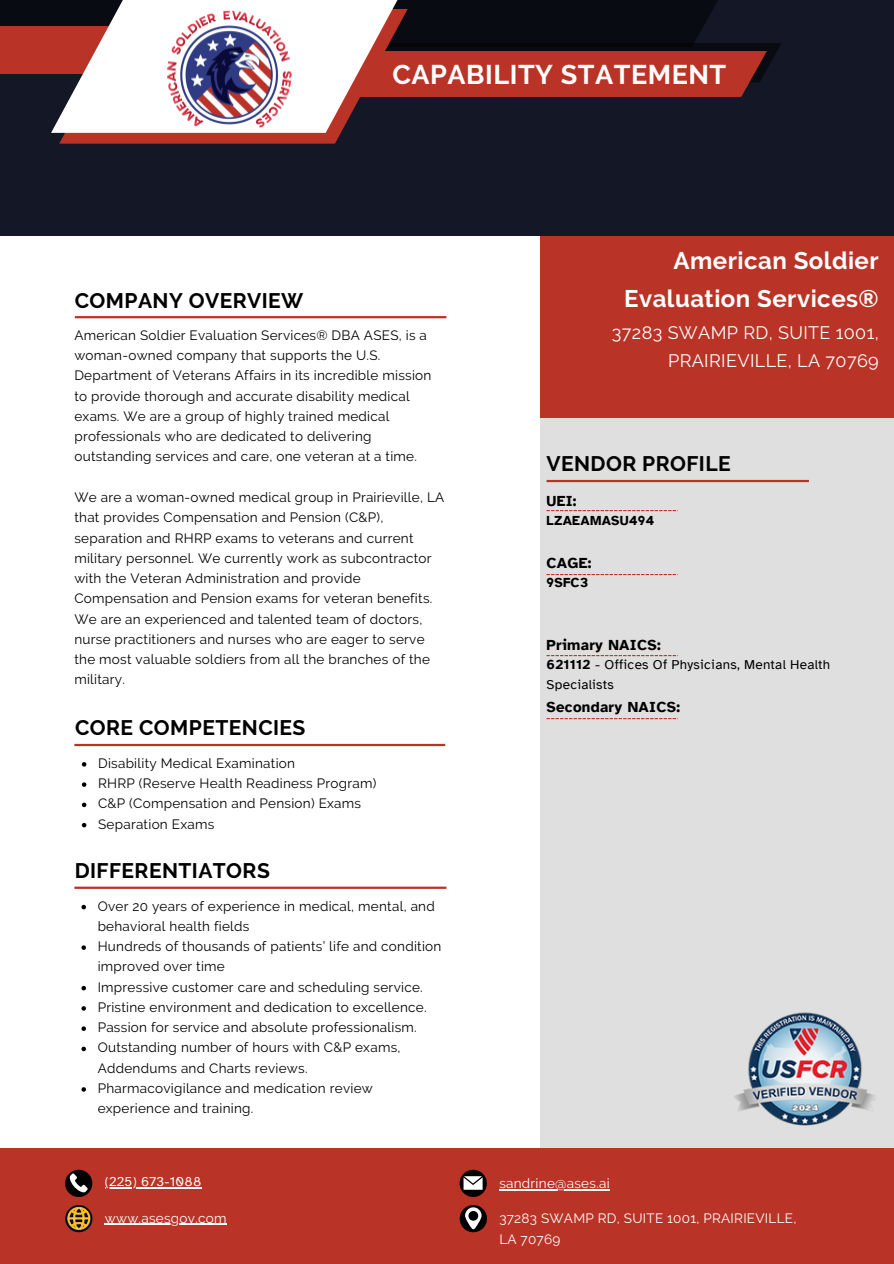
<style>
.page{position:relative;width:894px;height:1264px;background:#fff}
.page>*{position:absolute;margin:0;border:0;box-sizing:border-box;transform-origin:0 0}
.t1{font:700 27px "Raleway";letter-spacing:.02em;color:#fff}
.t2{font:700 24px/38.2px "Raleway";letter-spacing:.02em;color:#fff;text-align:right}
.t3{font:700 21px "Raleway";letter-spacing:.02em;color:#000}
.t4{font:18px/28.2px "Raleway";letter-spacing:.02em;color:#fff;text-align:right}
.t5{font:700 15px "Atkinson Hyperlegible";letter-spacing:.02em;color:#000}
.t6{font:13.5px/20.2px "Raleway";letter-spacing:.02em;color:#000}
.t7{font:13.5px/21.3px "Raleway";letter-spacing:.02em;color:#fff}
.t8{font:13.5px/20.2px "Atkinson Hyperlegible";letter-spacing:.02em;color:#000}
.t9{font:700 13.5px "Atkinson Hyperlegible";letter-spacing:.02em;color:#000}
.t10{font:13.5px "Atkinson Hyperlegible";letter-spacing:.02em;color:#fff}
.s1{font-weight:700}
</style>
<div class="page">
<div style="left:539px;top:290px;width:354px;height:914px;background:#dfdfdf"></div>
<div style="left:0;top:0;width:893px;height:236px;background:#131726"></div>
<svg style="left:0;top:0;width:781px;height:97px;background:#591e1e"></svg>
<svg style="left:59px;top:9px;width:348px;height:135px;fill:#ba3327"></svg>
<svg style="left:51px;top:0;width:346px;height:133px;background:#c1a5a4"></svg>
<div style="left:0;top:1148px;width:893px;height:115px;background:#ba3327"></div>
<div style="left:539px;top:236px;width:354px;height:181px;background:#ba3327"></div>
<hr style="left:75px;top:316px;width:371px;height:2px;background:#ba3327">
<hr style="left:74px;top:744px;width:371px;height:2px;background:#ba3327">
<hr style="left:546px;top:480px;width:262px;height:2px;background:#ba3327">
<hr style="left:74px;top:886px;width:372px;height:2px;background:#ba3327">
<svg style="left:65px;top:1204px;width:27px;height:27px"></svg>
<svg style="left:67px;top:1206px;width:23px;height:23px"></svg>
<hr style="left:105px;top:1223px;width:122px;height:1px;background:#fff">
<svg style="left:65px;top:1169px;width:27px;height:27px"></svg>
<svg style="left:70px;top:1173px;width:18px;height:19px"></svg>
<hr style="left:105px;top:1187px;width:97px;height:1px;background:#fff">
<svg style="left:459px;top:1204px;width:27px;height:27px"></svg>
<svg style="left:465px;top:1207px;width:16px;height:22px"></svg>
<hr style="left:499px;top:1188px;width:111px;height:1px;background:#fff">
<svg style="left:459px;top:1169px;width:27px;height:27px"></svg>
<svg style="left:463px;top:1176px;width:19px;height:13px"></svg>
<svg style="left:546px;top:510px;width:132px;height:1px"></svg>
<svg style="left:546px;top:574px;width:132px;height:1px"></svg>
<svg style="left:546px;top:655px;width:132px;height:1px"></svg>
<svg style="left:546px;top:718px;width:132px;height:1px"></svg>
<img style="left:734px;top:1012px;width:141px;height:114px">
<img style="left:144px;top:0;width:171px;height:140px">
<svg style="left:82px;top:762px;width:4px;height:4px"></svg>
<svg style="left:82px;top:782px;width:4px;height:4px"></svg>
<svg style="left:82px;top:802px;width:4px;height:5px"></svg>
<svg style="left:82px;top:822px;width:4px;height:5px"></svg>
<svg style="left:81px;top:904px;width:5px;height:5px"></svg>
<svg style="left:81px;top:945px;width:5px;height:4px"></svg>
<svg style="left:81px;top:985px;width:5px;height:5px"></svg>
<svg style="left:81px;top:1006px;width:5px;height:4px"></svg>
<svg style="left:81px;top:1026px;width:5px;height:4px"></svg>
<svg style="left:81px;top:1046px;width:5px;height:5px"></svg>
<svg style="left:81px;top:1087px;width:5px;height:4px"></svg>
<h3 class="t1" style="left:392px;top:58px;width:335px">CAPABILITY STATEMENT</h3>
<p class="t3" style="left:75px;top:288px;width:230px">COMPANY OVERVIEW</p>
<p class="t6" style="left:74px;top:325px;width:358px">American Soldier Evaluation Services® DBA ASES, is a woman-owned company that supports the U.S.<br>Department of Veterans Affairs in its incredible mission to provide thorough and accurate disability medical exams. We are a group of highly trained medical professionals who are dedicated to delivering outstanding services and care, one veteran at a time.</p>
<p class="t6" style="left:74px;top:487px;width:371px">We are a woman-owned medical group in Prairieville, LA that provides Compensation and Pension (C&amp;P), separation and RHRP exams to veterans and current military personnel. We currently work as subcontractor with the Veteran Administration and provide Compensation and Pension exams for veteran benefits.<br>We are an experienced and talented team of doctors, nurse practitioners and nurses who are eager to serve the most valuable soldiers from all the branches of the military.</p>
<p class="t3" style="left:75px;top:715px;width:232px">CORE COMPETENCIES</p>
<p class="t6" style="left:98px;top:752px;width:198px">Disability Medical Examination</p>
<p class="t6" style="left:98px;top:773px;width:280px">RHRP (Reserve Health Readiness Program)</p>
<p class="t6" style="left:98px;top:793px;width:264px">C&amp;P (Compensation and Pension) Exams</p>
<p class="t6" style="left:98px;top:813px;width:118px">Separation Exams</p>
<p class="t3" style="left:75px;top:858px;width:196px">DIFFERENTIATORS</p>
<p class="t6" style="left:98px;top:895px;width:338px">Over 20 years of experience in medical, mental, and behavioral health fields</p>
<h3 class="t6" style="left:98px;top:936px;width:345px">Hundreds of thousands of patients’ life and condition improved over time</h3>
<p class="t6" style="left:98px;top:976px;width:326px">Impressive customer care and scheduling service.</p>
<p class="t6" style="left:98px;top:996px;width:330px">Pristine environment and dedication to excellence.</p>
<p class="t6" style="left:98px;top:1017px;width:320px">Passion for service and absolute professionalism.</p>
<p class="t6" style="left:98px;top:1037px;width:304px">Outstanding number of hours with C&amp;P exams,<br>Addendums and Charts reviews.</p>
<p class="t6" style="left:98px;top:1077px;width:276px">Pharmacovigilance and medication review experience and training.</p>
<p class="t10" style="left:105px;top:1173px;width:98px">(225) 673-1088</p>
<h3 class="t7" style="left:105px;top:1207px;width:123px">www.asesgov.com</h3>
<p class="t2" style="left:624px;top:241px;width:256px">American Soldier<br>Evaluation Services®</p>
<p class="t4" style="left:611px;top:318px;width:268px">37283 SWAMP RD, SUITE 1001,<br>PRAIRIEVILLE, LA 70769</p>
<p class="t3" style="left:546px;top:451px;width:185px">VENDOR PROFILE</p>
<p class="t5" style="left:546px;top:491px;width:32px">UEI:</p>
<p class="t9" style="left:546px;top:512px;width:109px">LZAEAMASU494</p>
<h1 class="t5" style="left:546px;top:553px;width:46px">CAGE:</h1>
<h1 class="t9" style="left:546px;top:574px;width:43px">9SFC3</h1>
<h2 class="t5" style="left:546px;top:635px;width:116px">Primary NAICS:</h2>
<h4 class="t8" style="left:546px;top:654px;width:285px"><span class="s1">621112</span> - Offices Of Physicians, Mental Health<br>Specialists</h4>
<h3 class="t5" style="left:546px;top:697px;width:135px">Secondary NAICS:</h3>
<h5 class="t7" style="left:499px;top:1172px;width:112px">sandrine@ases.ai</h5>
<h5 class="t7" style="left:499px;top:1207px;width:298px">37283 SWAMP RD, SUITE 1001, PRAIRIEVILLE,<br>LA 70769</h5>
</div>
